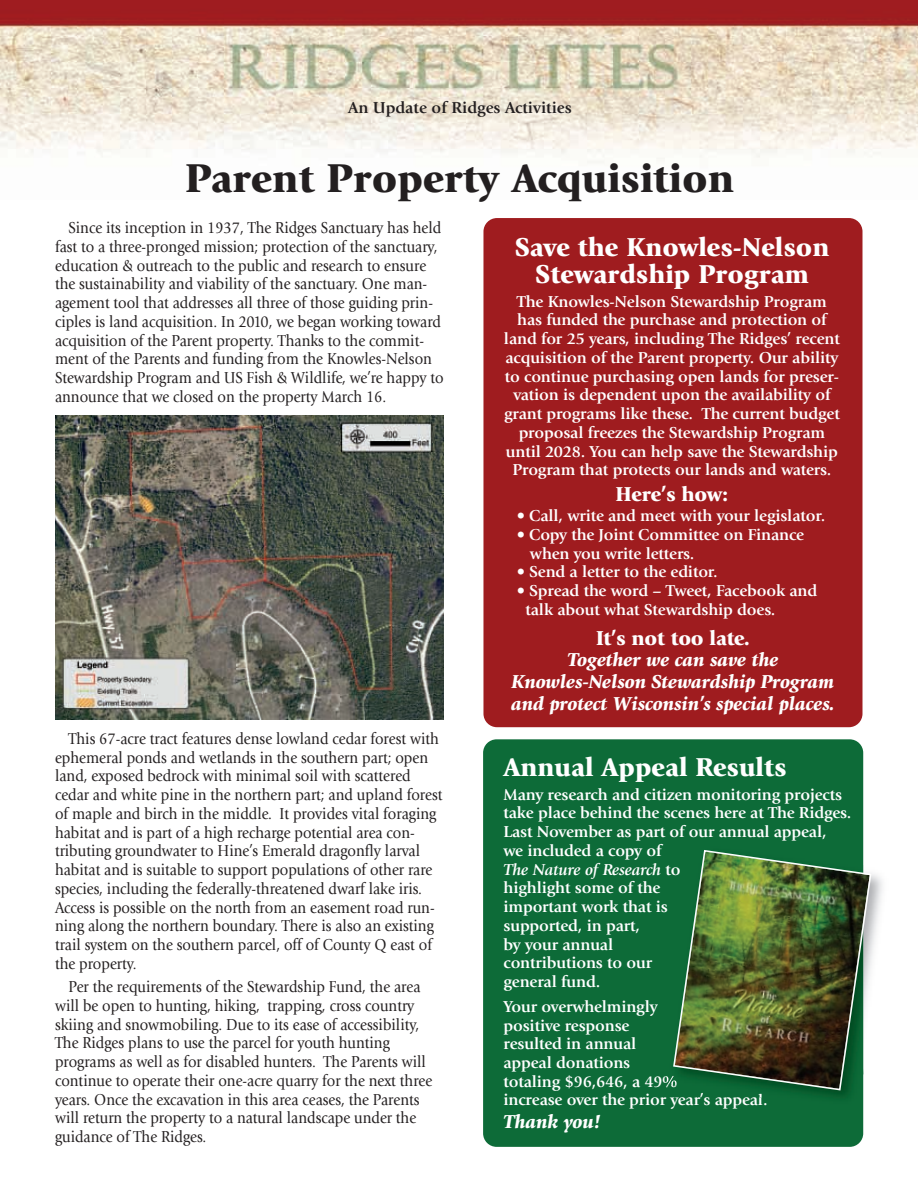
<style>
.page{position:relative;width:918px;height:1188px;background:#fff}
.page>*{position:absolute;margin:0;border:0;box-sizing:border-box;transform-origin:0 0}
.t1{font:900 42px "Giovanni";color:#231f20}
.t2{font:900 27px/27px "Giovanni";color:#fff;text-align:center}
.t3{font:900 21px "Giovanni";letter-spacing:-.01em;color:#fff}
.t4{font:italic 900 19.5px/21.8px "Giovanni";letter-spacing:-.01em;color:#fff;text-align:center}
.t5{font:16.5px/18.8px "Giovanni";color:#231f20;scale:.9 1}
.t6{font:700 16.5px/18.8px "Giovanni";letter-spacing:-.01em;color:#fff}
.t7{font:700 16.5px "Giovanni";color:#231f20}
.s1{font-style:italic}
</style>
<div class="page">
<div style="left:483px;top:218px;width:380px;height:509px;background:#9f1c1f;border-radius:14px"></div>
<img style="left:0;top:0;width:918px;height:163px">
<div style="left:483px;top:739px;width:380px;height:408px;background:#0d6b38;border-radius:14px"></div>
<img style="left:55px;top:415px;width:389px;height:305px">
<img style="left:665px;top:1076px;width:185px;height:22px">
<img style="left:672px;top:849px;width:200px;height:242px">
<p class="t7" style="left:348px;top:101px;width:225px">An Update of Ridges Activities</p>
<h1 class="t1" style="left:185px;top:162px;width:551px">Parent Property Acquisition</h1>
<p class="t5" style="left:55px;top:220px;width:433px;text-indent:13px">Since its inception in 1937, The Ridges Sanctuary has held fast to a three-pronged mission; protection of the sanctuary, education &amp; outreach to the public and research to ensure the sustainability and viability of the sanctuary. One man&shy;agement tool that addresses all three of those guiding prin&shy;ciples is land acquisition. In 2010, we began working toward acquisition of the Parent property. Thanks to the commit&shy;ment of the Parents and funding from the Knowles-Nelson Stewardship Program and US Fish &amp; Wildlife, we’re happy to announce that we closed on the property March 16.</p>
<p class="t5" style="left:55px;top:730px;width:432px;text-indent:13px">This 67-acre tract features dense lowland cedar forest with ephemeral ponds and wetlands in the southern part; open land, exposed bedrock with minimal soil with scattered cedar and white pine in the northern part; and upland forest of maple and birch in the middle. It provides vital foraging habitat and is part of a high recharge potential area con&shy;tributing groundwater to Hine’s Emerald dragonfly larval habitat and is suitable to support populations of other rare species, including the federally-threatened dwarf lake iris.<br>Access is possible on the north from an easement road run&shy;ning along the northern boundary. There is also an existing trail system on the southern parcel, off of County Q east of the property.</p>
<p class="t5" style="left:55px;top:979px;width:421px;text-indent:13px">Per the requirements of the Stewardship Fund, the area will be open to hunting, hiking, trapping, cross country skiing and snowmobiling. Due to its ease of accessibility, The Ridges plans to use the parcel for youth hunting programs as well as for disabled hunters. The Parents will continue to operate their one-acre quarry for the next three years. Once the excavation in this area ceases, the Parents will return the property to a natural landscape under the guidance of The Ridges.</p>
<h2 class="t2" style="left:514px;top:236px;width:317px">Save the Knowles-Nelson<br>Stewardship Program</h2>
<p class="t6" style="left:504px;top:293px;width:337px;text-align:center">The Knowles-Nelson Stewardship Program has funded the purchase and protection of land for 25 years, including The Ridges’ recent acquisition of the Parent property. Our ability to continue purchasing open lands for preser&shy;vation is dependent upon the availability of grant programs like these. The current budget proposal freezes the Stewardship Program until 2028. You can help save the Stewardship Program that protects our lands and waters.</p>
<p class="t3" style="left:615px;top:486px;width:115px">Here’s how:</p>
<p class="t6" style="left:517px;top:508px;width:310px">• Call, write and meet with your legislator.</p>
<p class="t6" style="left:530px;top:526px;width:276px;text-indent:-13px">• Copy the Joint Committee on Finance when you write letters.</p>
<p class="t6" style="left:517px;top:564px;width:203px">• Send a letter to the editor.</p>
<p class="t6" style="left:526px;top:583px;width:293px;text-indent:-9px">• Spread the word – Tweet, Facebook and talk about what Stewardship does.</p>
<p class="t3" style="left:596px;top:629px;width:155px">It’s not too late.</p>
<p class="t4" style="left:511px;top:651px;width:325px">Together we can save the<br>Knowles-Nelson Stewardship Program and protect Wisconsin’s special places.</p>
<h2 class="t2" style="left:504px;top:756px;width:285px">Annual Appeal Results</h2>
<p class="t6" style="left:504px;top:786px;width:349px">Many research and citizen monitoring projects take place behind the scenes here at The Ridges.<br>Last November as part of our annual appeal,<br>we included a copy of<br><span class="s1">The Nature of Research</span> to<br>highlight some of the<br>important work that is<br>supported, in part,<br>by your annual<br>contributions to our<br>general fund.</p>
<p class="t6" style="left:504px;top:998px;width:266px">Your overwhelmingly<br>positive response<br>resulted in annual<br>appeal donations<br>totaling $96,646, a 49%<br>increase over the prior year’s appeal.</p>
<p class="t4" style="left:504px;top:1112px;width:99px">Thank you!</p>
</div>
